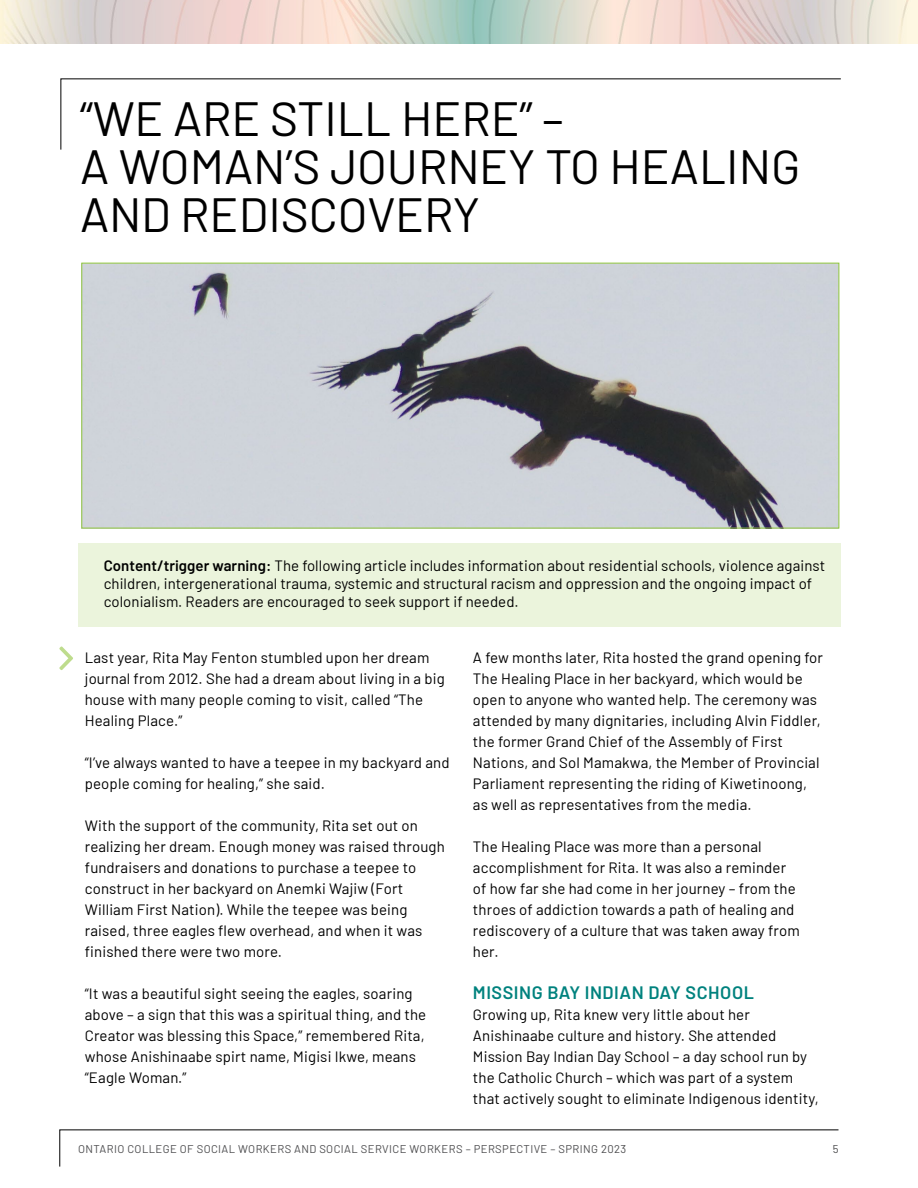
<style>
.page{position:relative;width:918px;height:1188px;background:#fff}
.page>*{position:absolute;margin:0;border:0;box-sizing:border-box;transform-origin:0 0}
.H1_Main_Heading{font:48px/48px "Barlow";color:#000}
.H3_SubOption_3{font:600 18px "Barlow";letter-spacing:.03em;color:#00827e}
.Body_Copy{font:15px/21px "Barlow";letter-spacing:.01em;color:#000}
.t1{font:11.25px "Barlow";letter-spacing:.035em;color:#4d4d4f}
.s1{font-weight:600}
</style>
<div class="page">
<img style="left:0;top:0;width:918px;height:44px">
<svg style="left:59px;top:1129px;width:780px;height:38px"></svg>
<div style="left:78px;top:543px;width:763px;height:84px;background:#ebf4dc"></div>
<svg style="left:60px;top:78px;width:781px;height:72px"></svg>
<img style="left:84px;top:265px;width:753px;height:261px">
<svg style="left:59px;top:646px;width:14px;height:24px"></svg>
<p class="H1_Main_Heading" style="left:80px;top:91px;width:722px">“WE ARE STILL HERE” –<br>A WOMAN’S JOURNEY TO HEALING<br>AND REDISCOVERY</p>
<p class="Body_Copy" style="left:104px;top:556px;width:723px;line-height:18px"><span class="s1">Content/trigger warning:</span> The following article includes information about residential schools, violence against children, intergenerational trauma, systemic and structural racism and oppression and the ongoing impact of colonialism. Readers are encouraged to seek support if needed.</p>
<p class="Body_Copy" style="left:85px;top:646px;width:361px">Last year, Rita May Fenton stumbled upon her dream journal from 2012. She had a dream about living in a big house with many people coming to visit, called “The Healing Place.”</p>
<p class="Body_Copy" style="left:85px;top:751px;width:366px">“I’ve always wanted to have a teepee in my backyard and people coming for healing,” she said.</p>
<p class="Body_Copy" style="left:85px;top:814px;width:362px">With the support of the community, Rita set out on realizing her dream. Enough money was raised through fundraisers and donations to purchase a teepee to construct in her backyard on Anemki Wajiw (Fort William First Nation). While the teepee was being raised, three eagles flew overhead, and when it was finished there were two more.</p>
<p class="Body_Copy" style="left:85px;top:982px;width:343px">“It was a beautiful sight seeing the eagles, soaring above – a sign that this was a spiritual thing, and the Creator was blessing this Space,” remembered Rita, whose Anishinaabe spirt name, Migisi Ikwe, means “Eagle Woman.”</p>
<p class="Body_Copy" style="left:473px;top:646px;width:351px">A few months later, Rita hosted the grand opening for The Healing Place in her backyard, which would be open to anyone who wanted help. The ceremony was attended by many dignitaries, including Alvin Fiddler, the former Grand Chief of the Assembly of First Nations, and Sol Mamakwa, the Member of Provincial Parliament representing the riding of Kiwetinoong, as well as representatives from the media.</p>
<p class="Body_Copy" style="left:473px;top:835px;width:328px">The Healing Place was more than a personal accomplishment for Rita. It was also a reminder of how far she had come in her journey – from the throes of addiction towards a path of healing and rediscovery of a culture that was taken away from her.</p>
<p class="H3_SubOption_3" style="left:473px;top:979px;width:283px">MISSING BAY INDIAN DAY SCHOOL</p>
<p class="Body_Copy" style="left:473px;top:1003px;width:347px">Growing up, Rita knew very little about her Anishinaabe culture and history. She attended Mission Bay Indian Day School – a day school run by the Catholic Church – which was part of a system that actively sought to eliminate Indigenous identity,</p>
<p class="t1" style="left:78px;top:1140px;width:550px">ONTARIO COLLEGE OF SOCIAL WORKERS AND SOCIAL SERVICE WORKERS – PERSPECTIVE – SPRING 2023</p>
<p class="t1" style="left:833px;top:1140px;width:7px">5</p>
</div>
